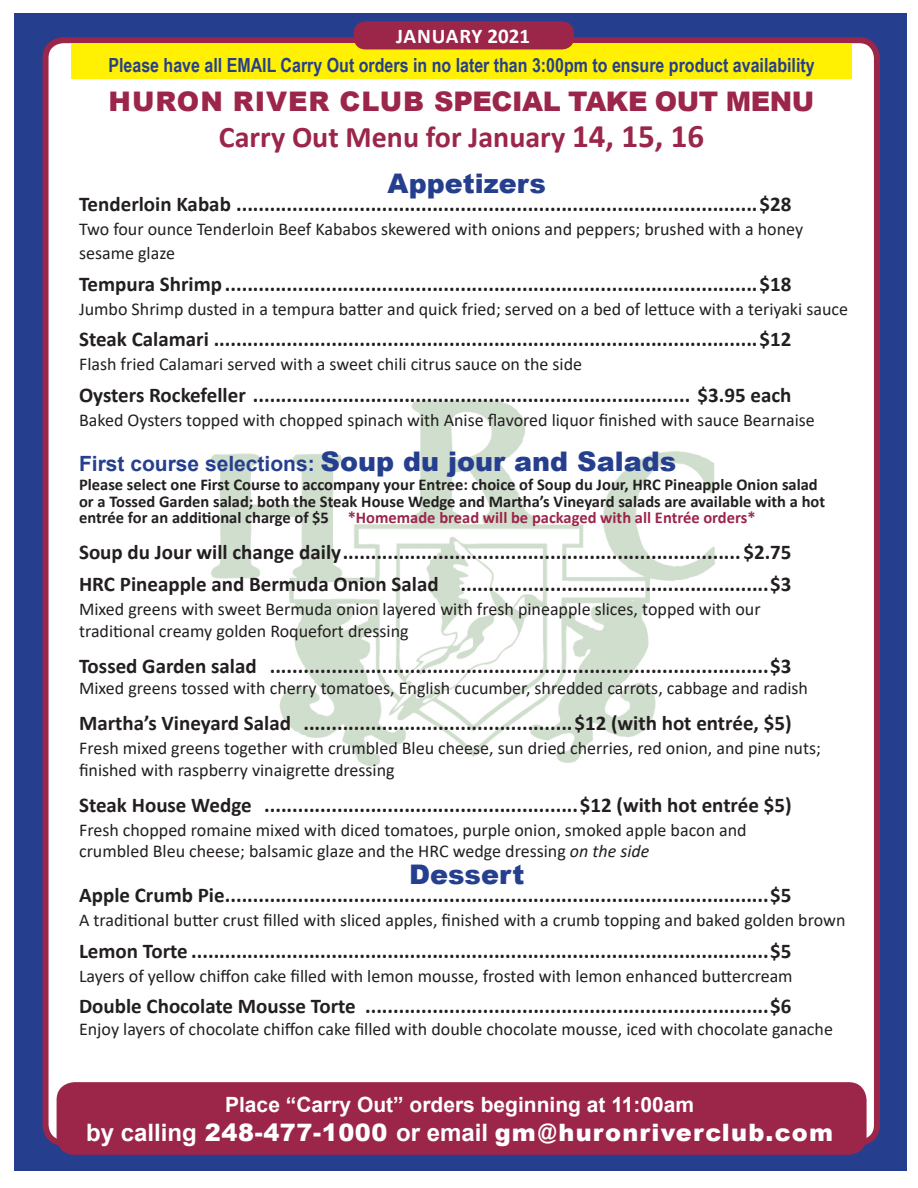
<style>
.page{position:relative;width:918px;height:1188px;background:#fff}
.page>*{position:absolute;margin:0;border:0;box-sizing:border-box;transform-origin:0 0}
.t1{font:700 30px "Calibri";color:#9c254a}
.t2{font:900 27px "Arial";letter-spacing:-.015em;color:#9c254a}
.t3{font:900 27px "Arial";color:#253f8e}
.t4{font:900 24px "Arial";letter-spacing:.05em;color:#fff}
.t5{font:700 21px "Calibri";color:#231f20}
.t6{font:700 21px "Arial";color:#253f8e}
.t7{font:700 21px "Arial";color:#fff}
.t8{font:700 21px "Calibri";letter-spacing:.015em;color:#fff}
.t9{font:700 19.5px "Arial Narrow";color:#253f8e}
.t10{font:18px/21.6px "Calibri";color:#231f20}
.t11{font:700 16.5px/16.5px "Calibri";color:#231f20}
.s1{font-size:33px}
.s2{font-weight:900;font-size:27px}
.s3{color:#9c254a}
.s4{font-style:italic}
.s5{font-weight:700}
</style>
<div class="page">
<div style="left:14px;top:13px;width:893px;height:1158px;background:#253f8e"></div>
<div style="left:46px;top:40px;width:831px;height:1103px;background:#fff;border-radius:18px"></div>
<div style="left:43px;top:37px;width:837px;height:1109px;border:6px solid #9c254a;border-radius:18px"></div>
<div style="left:57px;top:1082px;width:810px;height:73px;background:#9c254a;border-radius:18px"></div>
<div style="left:72px;top:43px;width:780px;height:36px;background:#fff101"></div>
<div style="left:354px;top:21px;width:220px;height:28px;background:#9c254a;border-radius:12px"></div>
<img style="left:211px;top:400px;width:504px;height:367px">
<p class="t8" style="left:396px;top:21px;width:135px">JANUARY 2021</p>
<p class="t9" style="left:108px;top:51px;width:708px">Please have all EMAIL Carry Out orders in no later than 3:00pm to ensure product availability</p>
<p class="t2" style="left:109px;top:82px;width:707px">HURON RIVER CLUB SPECIAL TAKE OUT MENU</p>
<p class="t1" style="left:219px;top:116px;width:487px">Carry Out Menu for January <span class="s1">14, 15, 16</span></p>
<p class="t3" style="left:387px;top:164px;width:160px">Appetizers</p>
<p class="t5" style="left:79px;top:189px;width:714px">Tenderloin Kabab .............................................................................................$28</p>
<p class="t10" style="left:79px;top:218px;width:726px">Two four ounce Tenderloin Beef Kababos skewered with onions and peppers; brushed with a honey</p>
<p class="t10" style="left:79px;top:242px;width:97px">sesame glaze</p>
<p class="t5" style="left:79px;top:269px;width:714px">Tempura Shrimp...............................................................................................$18</p>
<p class="t10" style="left:79px;top:297px;width:770px">Jumbo Shrimp dusted in a tempura batter and quick fried; served on a bed of lettuce with a teriyaki sauce</p>
<p class="t5" style="left:79px;top:324px;width:714px">Steak Calamari .................................................................................................$12</p>
<p class="t10" style="left:79px;top:353px;width:505px">Flash fried Calamari served with a sweet chili citrus sauce on the side</p>
<p class="t5" style="left:79px;top:380px;width:714px">Oysters Rockefeller .............................................................................. $3.95 each</p>
<p class="t10" style="left:79px;top:408px;width:737px">Baked Oysters topped with chopped spinach with Anise flavored liquor finished with sauce Bearnaise</p>
<p class="t6" style="left:79px;top:448px;width:599px">First course selections: <span class="s2">Soup du jour and Salads</span></p>
<p class="t11" style="left:79px;top:477px;width:740px">Please select one First Course to accompany your Entree: choice of Soup du Jour, HRC Pineapple Onion salad</p>
<p class="t11" style="left:79px;top:493px;width:748px">or a Tossed Garden salad; both the Steak House Wedge and Martha’s Vineyard salads are available with a hot entrée for an additional charge of $5 <span class="s3">*Homemade bread will be packaged with all Entrée orders*</span></p>
<p class="t5" style="left:79px;top:538px;width:714px">Soup du Jour will change daily.......................................................................$2.75</p>
<p class="t5" style="left:79px;top:569px;width:714px">HRC Pineapple and Bermuda Onion Salad .......................................................$3</p>
<p class="t10" style="left:79px;top:598px;width:683px">Mixed greens with sweet Bermuda onion layered with fresh pineapple slices, topped with our</p>
<p class="t10" style="left:79px;top:619px;width:331px">traditional creamy golden Roquefort dressing</p>
<p class="t5" style="left:79px;top:651px;width:714px">Tossed Garden salad .........................................................................................$3</p>
<p class="t10" style="left:79px;top:677px;width:731px">Mixed greens tossed with cherry tomatoes, English cucumber, shredded carrots, cabbage and radish</p>
<p class="t5" style="left:79px;top:708px;width:714px">Martha’s Vineyard Salad ................................................$12 (with hot entrée, $5)</p>
<p class="t10" style="left:79px;top:737px;width:743px">Fresh mixed greens together with crumbled Bleu cheese, sun dried cherries, red onion, and pine nuts; finished with raspberry vinaigrette dressing</p>
<p class="t5" style="left:79px;top:790px;width:714px">Steak House Wedge ........................................................$12 (with hot entrée $5)</p>
<p class="t10" style="left:79px;top:819px;width:669px">Fresh chopped romaine mixed with diced tomatoes, purple onion, smoked apple bacon and</p>
<p class="t10" style="left:79px;top:840px;width:572px">crumbled Bleu cheese; balsamic glaze and the HRC wedge dressing <span class="s4">on the side</span></p>
<p class="t3" style="left:409px;top:855px;width:117px">Dessert</p>
<p class="t5" style="left:79px;top:881px;width:714px">Apple Crumb Pie.................................................................................................$5</p>
<p class="t10" style="left:79px;top:909px;width:768px">A traditional butter crust filled with sliced apples, finished with a crumb topping and baked golden brown</p>
<p class="t5" style="left:79px;top:936px;width:714px">Lemon Torte .......................................................................................................$5</p>
<p class="t10" style="left:79px;top:965px;width:715px">Layers of yellow chiffon cake filled with lemon mousse, frosted with lemon enhanced buttercream</p>
<p class="t5" style="left:79px;top:992px;width:714px">Double Chocolate Mousse Torte ........................................................................$6</p>
<p class="t10" style="left:79px;top:1018px;width:755px">Enjoy layers of chocolate chiffon cake filled with double chocolate mousse, iced with chocolate ganache</p>
<p class="t7" style="left:225px;top:1090px;width:471px">Place “Carry Out” orders beginning at 11:00am</p>
<p class="t4" style="left:86px;top:1115px;width:748px"><span class="s5">by calling</span> 248-477-1000 <span class="s5">or email</span> gm@huronriverclub.com</p>
</div>
